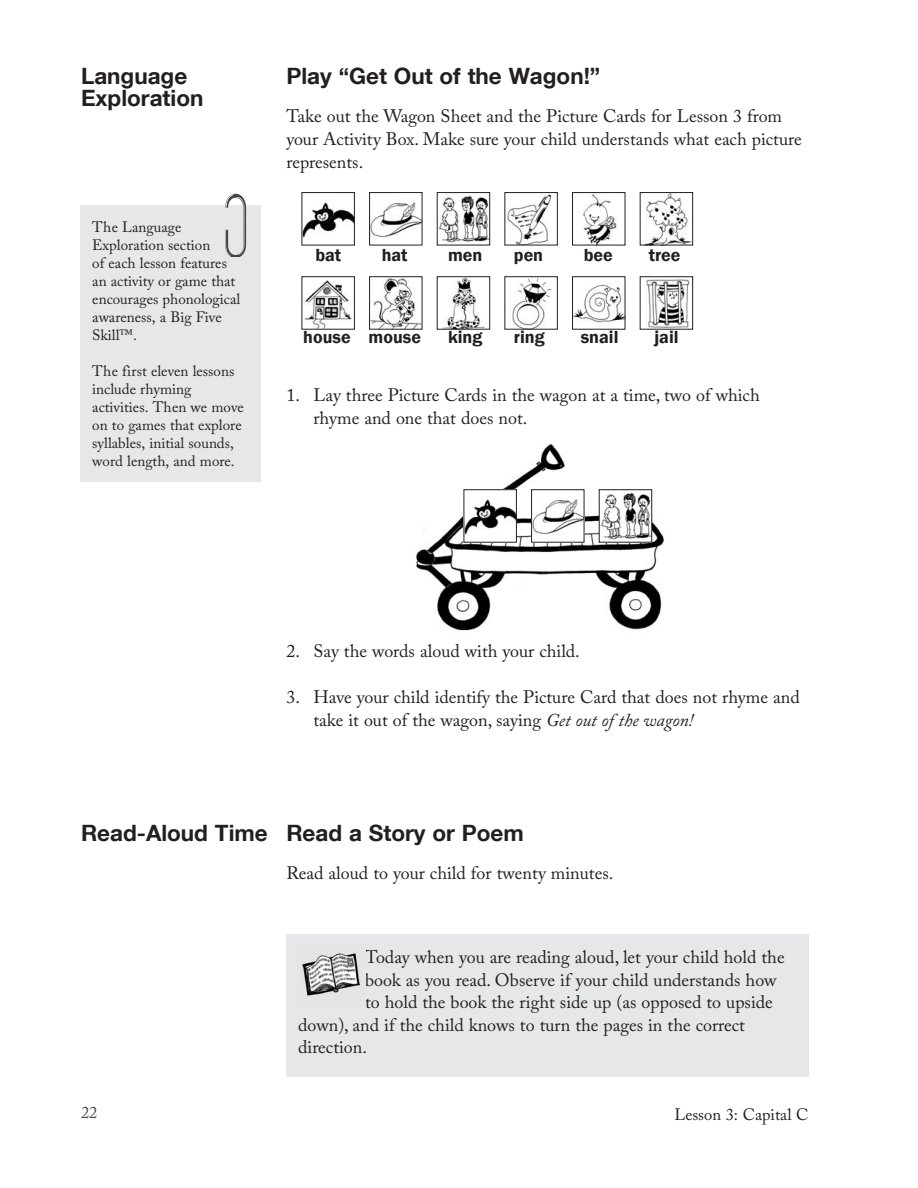
<style>
.page{position:relative;width:918px;height:1188px;background:#fff}
.page>*{position:absolute;margin:0;border:0;box-sizing:border-box;transform-origin:0 0}
.t1{font:700 22.5px/22.5px "Helvetica Neue LT Com";color:#231f20}
.Paragraph_Main{font:18px/23.2px "Adobe Caslon Pro";color:#231f20}
.t2{font:600 18px "Franklin Gothic";color:#231f20}
.t3{font:16.5px "Adobe Caslon Pro";color:#231f20}
.t4{font:16.5px "Adobe Caslon Pro";color:#4b4c4d}
.Grey_Box_-_Adobe_Cas{font:15px/18px "Adobe Caslon Pro";color:#231f20}
.s1{font-style:italic}
</style>
<div class="page">
<div style="left:287px;top:934px;width:522px;height:143px;background:#e6e7e9"></div>
<img style="left:302px;top:953px;width:61px;height:43px">
<img style="left:304px;top:202px;width:49px;height:36px">
<div style="left:302px;top:192px;width:53px;height:53px;border:1px solid #231f20"></div>
<img style="left:304px;top:280px;width:48px;height:48px">
<div style="left:302px;top:276px;width:53px;height:54px;border:1px solid #231f20"></div>
<img style="left:371px;top:202px;width:49px;height:36px">
<div style="left:369px;top:192px;width:53px;height:53px;border:1px solid #231f20"></div>
<img style="left:371px;top:278px;width:49px;height:50px">
<div style="left:369px;top:276px;width:53px;height:54px;border:1px solid #231f20"></div>
<img style="left:439px;top:195px;width:49px;height:48px">
<div style="left:437px;top:192px;width:53px;height:53px;border:1px solid #231f20"></div>
<img style="left:443px;top:278px;width:42px;height:50px">
<div style="left:437px;top:276px;width:53px;height:54px;border:1px solid #231f20"></div>
<img style="left:507px;top:194px;width:45px;height:49px">
<div style="left:504px;top:192px;width:54px;height:53px;border:1px solid #231f20"></div>
<img style="left:512px;top:278px;width:40px;height:50px">
<div style="left:504px;top:276px;width:54px;height:54px;border:1px solid #231f20"></div>
<img style="left:582px;top:194px;width:35px;height:49px">
<div style="left:572px;top:192px;width:53px;height:53px;border:1px solid #231f20"></div>
<img style="left:574px;top:284px;width:49px;height:39px">
<div style="left:572px;top:276px;width:53px;height:54px;border:1px solid #231f20"></div>
<img style="left:646px;top:194px;width:45px;height:49px">
<div style="left:640px;top:192px;width:53px;height:53px;border:1px solid #231f20"></div>
<img style="left:646px;top:279px;width:44px;height:49px">
<div style="left:640px;top:276px;width:53px;height:54px;border:1px solid #231f20"></div>
<img style="left:416px;top:443px;width:248px;height:188px">
<img style="left:466px;top:491px;width:49px;height:50px">
<div style="left:464px;top:489px;width:53px;height:54px;border:1px solid #231f20"></div>
<img style="left:533px;top:491px;width:49px;height:50px">
<div style="left:531px;top:489px;width:53px;height:54px;border:1px solid #231f20"></div>
<img style="left:601px;top:491px;width:49px;height:50px">
<div style="left:599px;top:489px;width:53px;height:54px;border:1px solid #231f20"></div>
<div style="left:81px;top:206px;width:180px;height:276px;background:#e6e7e9"></div>
<svg style="left:225px;top:194px;width:21px;height:62px"></svg>
<p class="t1" style="left:81px;top:64px;width:124px">Language<br>Exploration</p>
<p class="t1" style="left:286px;top:64px;width:316px">Play “Get Out of the Wagon!”</p>
<p class="Paragraph_Main" style="left:286px;top:104px;width:517px">Take out the Wagon Sheet and the Picture Cards for Lesson 3 from your Activity Box. Make sure your child understands what each picture represents.</p>
<p class="Grey_Box_-_Adobe_Cas" style="left:92px;top:218px;width:120px">The Language<br>Exploration section</p>
<p class="Grey_Box_-_Adobe_Cas" style="left:92px;top:254px;width:150px">of each lesson features an activity or game that encourages phonological awareness, a Big Five<br>Skill™.</p>
<p class="Grey_Box_-_Adobe_Cas" style="left:92px;top:362px;width:153px">The first eleven lessons include rhyming activities. Then we move on to games that explore syllables, initial sounds, word length, and more.</p>
<p class="t2" style="left:315px;top:244px;width:27px">bat</p>
<p class="t2" style="left:382px;top:244px;width:27px">hat</p>
<p class="t2" style="left:448px;top:244px;width:36px">men</p>
<p class="t2" style="left:514px;top:244px;width:31px">pen</p>
<p class="t2" style="left:584px;top:244px;width:31px">bee</p>
<p class="t2" style="left:649px;top:244px;width:33px">tree</p>
<p class="t2" style="left:303px;top:326px;width:119px">house mouse</p>
<p class="t2" style="left:448px;top:326px;width:36px">king</p>
<p class="t2" style="left:514px;top:326px;width:32px">ring</p>
<p class="t2" style="left:581px;top:326px;width:39px">snail</p>
<p class="t2" style="left:654px;top:326px;width:26px">jail</p>
<p class="Paragraph_Main" style="left:313px;top:383px;width:448px;text-indent:-27px">1. Lay three Picture Cards in the wagon at a time, two of which rhyme and one that does not.</p>
<p class="Paragraph_Main" style="left:286px;top:639px;width:295px">2. Say the words aloud with your child.</p>
<p class="Paragraph_Main" style="left:313px;top:685px;width:488px;text-indent:-27px">3. Have your child identify the Picture Card that does not rhyme and take it out of the wagon, saying <span class="s1">Get out of the wagon!</span></p>
<p class="t1" style="left:81px;top:821px;width:188px">Read-Aloud Time</p>
<p class="t1" style="left:286px;top:821px;width:239px">Read a Story or Poem</p>
<p class="Paragraph_Main" style="left:286px;top:861px;width:328px">Read aloud to your child for twenty minutes.</p>
<p class="Paragraph_Main" style="left:365px;top:946px;width:421px">Today when you are reading aloud, let your child hold the</p>
<p class="Paragraph_Main" style="left:365px;top:968px;width:413px">book as you read. Observe if your child understands how</p>
<p class="Paragraph_Main" style="left:365px;top:991px;width:409px">to hold the book the right side up (as opposed to upside</p>
<p class="Paragraph_Main" style="left:298px;top:1013px;width:448px">down), and if the child knows to turn the pages in the correct</p>
<p class="Paragraph_Main" style="left:298px;top:1036px;width:70px">direction.</p>
<p class="t4" style="left:81px;top:1103px;width:18px">22</p>
<p class="t3" style="left:674px;top:1104px;width:136px">Lesson 3: Capital C</p>
</div>
